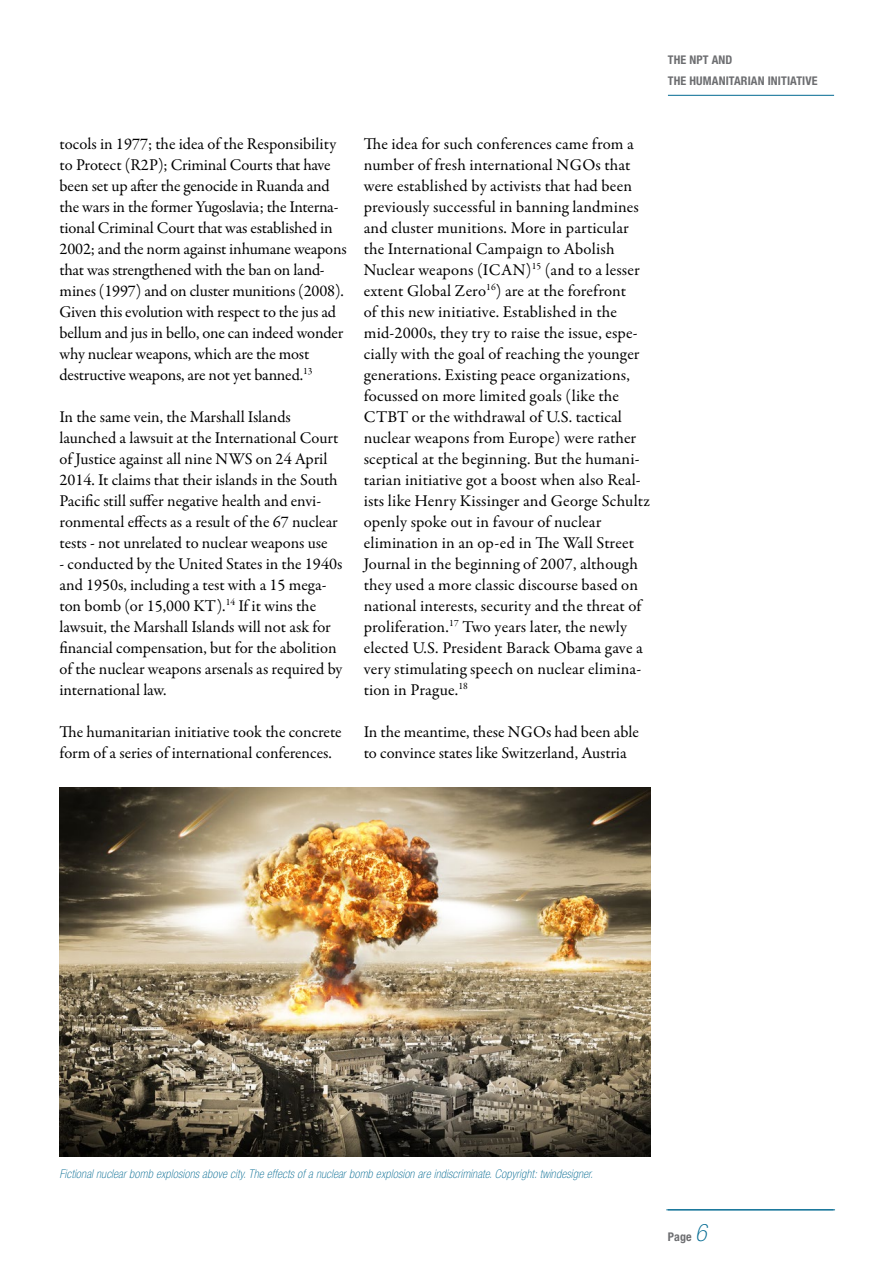
<style>
.page{position:relative;width:893px;height:1263px;background:#fff}
.page>*{position:absolute;margin:0;border:0;box-sizing:border-box;transform-origin:0 0}
.t1{font:16.5px/21px "Garamond Premr Pro";color:#000}
.t2{font:italic 100 condensed 12px "Helvetica Neue LT Std";letter-spacing:.015em;color:#006991}
.t3{font:700 condensed 12px/21px "Helvetica Neue LT Std";letter-spacing:.01em;color:#6d6e71}
.s1{font-weight:100;font-style:italic;font-size:24px;color:#006991}
</style>
<div class="page">
<hr style="left:668px;top:1209px;width:167px;height:1px;background:#006991">
<hr style="left:668px;top:95px;width:166px;height:1px;background:#006991">
<hr style="left:666px;top:1209px;width:167px;height:1px;background:#006991">
<img style="left:60px;top:787px;width:591px;height:370px">
<p class="t3" style="left:668px;top:49px;width:151px">THE NPT AND<br>THE HUMANITARIAN IN ITIATIVE</p>
<p class="t1" style="left:60px;top:133px;width:289px">tocols in 1977; the idea of the Responsibility to Protect (R2P); Criminal Courts that have been set up after the genocide in Ruanda and the wars in the former Yugoslavia; the Interna&shy;tional Criminal Court that was established in 2002; and the norm against inhumane weapons that was strengthened with the ban on land&shy;mines (1997) and on cluster munitions (2008).<br>Given this evolution with respect to the jus ad bellum and jus in bello, one can indeed wonder why nuclear weapons, which are the most destructive weapons, are not yet banned.<sup>13</sup></p>
<p class="t1" style="left:60px;top:406px;width:280px">In the same vein, the Marshall Islands launched a lawsuit at the International Court of Justice against all nine NWS on 24 April 2014. It claims that their islands in the South Pacific still suffer negative health and envi&shy;ronmental effects as a result of the 67 nuclear tests - not unrelated to nuclear weapons use</p>
<p class="t1" style="left:60px;top:553px;width:284px">- conducted by the United States in the 1940s and 1950s, including a test with a 15 mega&shy;ton bomb (or 15,000 KT).<sup>14</sup> If it wins the lawsuit, the Marshall Islands will not ask for financial compensation, but for the abolition of the nuclear weapons arsenals as required by international law.</p>
<p class="t1" style="left:60px;top:721px;width:284px">The humanitarian initiative took the concrete form of a series of international conferences.</p>
<p class="t1" style="left:364px;top:133px;width:288px">The idea for such conferences came from a number of fresh international NGOs that were established by activists that had been previously successful in banning landmines and cluster munitions. More in particular the International Campaign to Abolish Nuclear weapons (ICAN)<sup>15</sup> (and to a lesser extent Global Zero<sup>16</sup>) are at the forefront<br>of this new initiative. Established in the mid-2000s, they try to raise the issue, espe&shy;cially with the goal of reaching the younger generations. Existing peace organizations, focussed on more limited goals (like the CTBT or the withdrawal of U.S. tactical nuclear weapons from Europe) were rather sceptical at the beginning. But the humani&shy;tarian initiative got a boost when also Real&shy;ists like Henry Kissinger and George Schultz openly spoke out in favour of nuclear elimination in an op-ed in The Wall Street Journal in the beginning of 2007, although they used a more classic discourse based on national interests, security and the threat of proliferation.<sup>17</sup> Two years later, the newly elected U.S. President Barack Obama gave a very stimulating speech on nuclear elimina&shy;tion in Prague.<sup>18</sup></p>
<p class="t1" style="left:364px;top:721px;width:277px">In the meantime, these NGOs had been able to convince states like Switzerland, Austria</p>
<p class="t2" style="left:60px;top:1167px;width:535px">Fictional nuclear bomb explosions above city. The effects of a nuclear bomb explosion are indiscriminate. Copyright: twindesigner.</p>
<p class="t3" style="left:668px;top:1226px;width:40px">PAGE <span class="s1">6</span></p>
</div>
